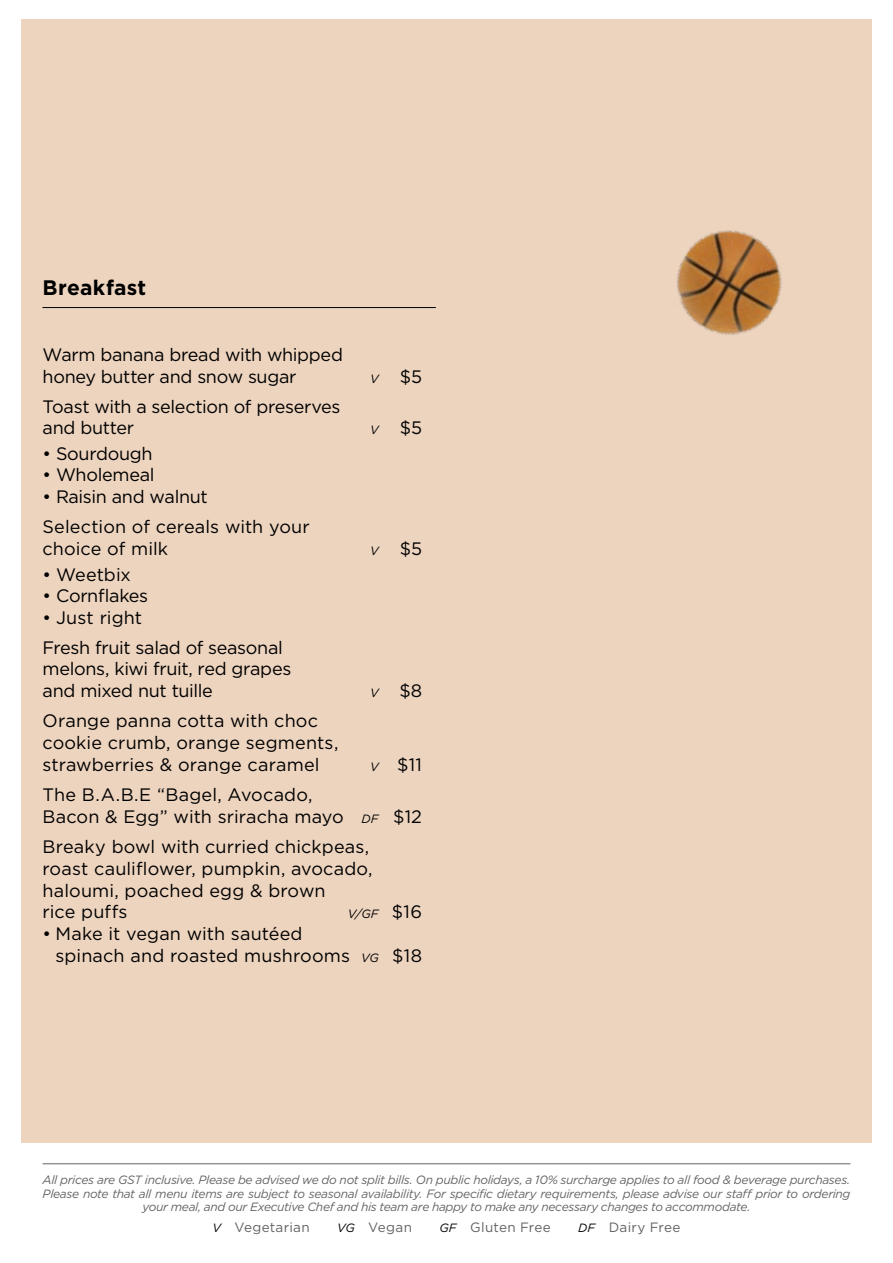
<style>
.page{position:relative;width:893px;height:1263px;background:#fff}
.page>*{position:absolute;margin:0;border:0;box-sizing:border-box;transform-origin:0 0}
.t1{font:700 21px "Gotham HTF";letter-spacing:.01em;color:#000}
.t2{font:18px/21.8px "Gotham";letter-spacing:-.005em;color:#000}
.t3{font:13.5px "Gotham";letter-spacing:.02em;color:#636363}
.t4{font:italic 12px/13.5px "Gotham HTF";letter-spacing:-.025em;color:#636363;text-align:center}
.t5{font:italic 12px "Gotham";color:#000}
.s1{font-style:italic;font-size:12px}
.s2{font-style:normal;font-size:18px}
.s3{font-style:italic;font-size:12px;color:#000}
</style>
<div class="page">
<div style="left:21px;top:20px;width:851px;height:1123px;background:#edd4bf"></div>
<hr style="left:43px;top:307px;width:393px;height:1px;background:#000">
<hr style="left:43px;top:1163px;width:807px;height:1px;background:#636363">
<img style="left:677px;top:230px;width:105px;height:105px">
<p class="t1" style="left:43px;top:276px;width:105px">Breakfast</p>
<p class="t2" style="left:43px;top:344px;width:302px">Warm banana bread with whipped honey butter and snow sugar</p>
<p class="t2" style="left:43px;top:395px;width:300px;line-height:21.3px">Toast with a selection of preserves and butter</p>
<p class="t2" style="left:370px;top:365px;width:53px"><span class="s1">V</span> $5</p>
<p class="t2" style="left:370px;top:417px;width:53px"><span class="s1">V</span> $5</p>
<p class="t2" style="left:43px;top:442px;width:112px">• Sourdough</p>
<p class="t2" style="left:43px;top:464px;width:114px">• Wholemeal</p>
<p class="t2" style="left:43px;top:481px;width:269px;line-height:30.3px">• Raisin and walnut<br>Selection of cereals with your</p>
<p class="t2" style="left:43px;top:537px;width:127px">choice of milk</p>
<p class="t2" style="left:370px;top:537px;width:53px"><span class="s1">V</span> $5</p>
<p class="t2" style="left:43px;top:563px;width:90px">• Weetbix</p>
<p class="t2" style="left:43px;top:585px;width:107px">• Cornflakes</p>
<p class="t2" style="left:43px;top:602px;width:242px;line-height:29.8px">• Just right<br>Fresh fruit salad of seasonal</p>
<p class="t2" style="left:43px;top:658px;width:250px">melons, kiwi fruit, red grapes and mixed nut tuille</p>
<p class="t2" style="left:370px;top:680px;width:53px"><span class="s1">V</span> $8</p>
<p class="t2" style="left:43px;top:710px;width:297px">Orange panna cotta with choc cookie crumb, orange segments, strawberries &amp; orange caramel</p>
<p class="t2" style="left:370px;top:753px;width:53px"><span class="s1">V</span> $11</p>
<p class="t2" style="left:43px;top:784px;width:381px">The B.A.B.E “Bagel, Avocado,<br>Bacon &amp; Egg” with sriracha mayo <span class="s1">DF</span> $12</p>
<p class="t2" style="left:43px;top:836px;width:332px">Breaky bowl with curried chickpeas, roast cauliflower, pumpkin, avocado, haloumi, poached egg &amp; brown<br>rice puffs</p>
<p class="t5" style="left:348px;top:907px;width:76px">V/GF <span class="s2">$16</span></p>
<p class="t2" style="left:55px;top:923px;width:368px;text-indent:-13px">• Make it vegan with sautéed<br>spinach and roasted mushrooms <span class="s1">VG</span> $18</p>
<p class="t4" style="left:43px;top:1173px;width:809px">All prices are GST inclusive. Please be advised we do not split bills. On public holidays, a 10% surcharge applies to all food &amp; beverage purchases.<br>Please note that all menu items are subject to seasonal availability. For specific dietary requirements, please advise our staff prior to ordering your meal, and our Executive Chef and his team are happy to make any necessary changes to accommodate.</p>
<p class="t3" style="left:212px;top:1219px;width:99px"><span class="s3">V</span> Vegetarian</p>
<p class="t3" style="left:337px;top:1219px;width:76px"><span class="s3">VG</span> Vegan</p>
<p class="t3" style="left:439px;top:1219px;width:113px"><span class="s3">GF</span> Gluten Free</p>
<p class="t3" style="left:578px;top:1219px;width:104px"><span class="s3">DF</span> Dairy Free</p>
</div>
